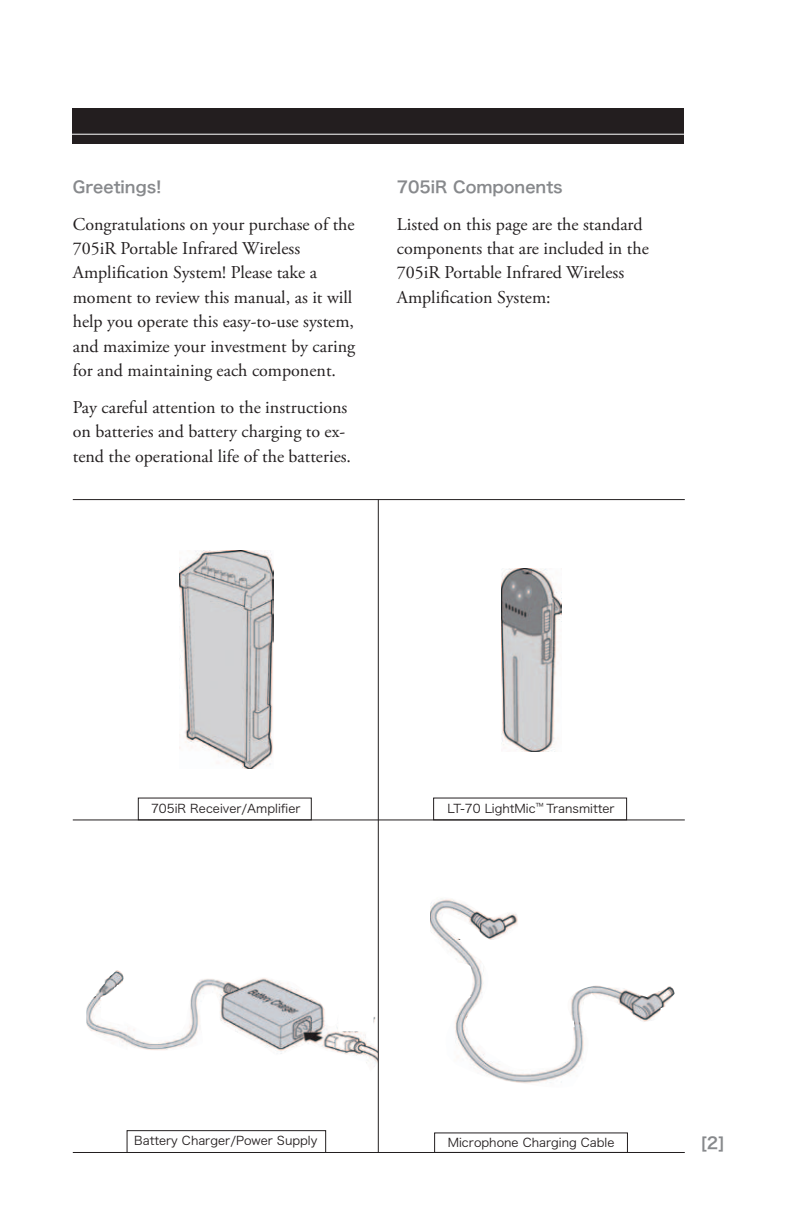
<style>
.page{position:relative;width:792px;height:1224px;background:#fff}
.page>*{position:absolute;margin:0;border:0;box-sizing:border-box;transform-origin:0 0}
.t1{font:18px/24.4px "Adobe Garamond Pro";color:#231f20}
.t2{font:16px "Hira Kaku Pro W6";color:#87898c}
.t3{font:12px "Hira Kaku Pro W3";color:#231e1f}
</style>
<div class="page">
<div style="left:72px;top:108px;width:612px;height:36px;background:#231e1f"></div>
<hr style="left:72px;top:134px;width:612px;height:1px;background:#fff">
<img style="left:180px;top:551px;width:93px;height:217px">
<img style="left:501px;top:569px;width:60px;height:183px">
<img style="left:441px;top:939px;width:234px;height:144px">
<img style="left:430px;top:899px;width:88px;height:40px">
<svg style="left:457px;top:991px;width:14px;height:14px"></svg>
<svg style="left:583px;top:993px;width:13px;height:13px"></svg>
<svg style="left:563px;top:1021px;width:12px;height:7px"></svg>
<div style="left:127px;top:1130px;width:199px;height:23px;border:1px solid #231f20"></div>
<hr style="left:73px;top:499px;width:612px;height:1px;background:#231f20">
<hr style="left:73px;top:1152px;width:612px;height:1px;background:#231f20">
<hr style="left:73px;top:819px;width:612px;height:1px;background:#231f20">
<img style="left:127px;top:965px;width:251px;height:107px">
<img style="left:86px;top:970px;width:41px;height:73px">
<div style="left:338px;top:997px;width:36px;height:35px;background:#fff"></div>
<hr style="left:378px;top:499px;width:1px;height:653px;background:#231f20">
<p class="t2" style="left:73px;top:172px;width:90px">Greetings!</p>
<p class="t1" style="left:73px;top:212px;width:284px">Congratulations on your purchase of the 705iR Portable Infrared Wireless Amplification System! Please take a moment to review this manual, as it will help you operate this easy-to-use system, and maximize your investment by caring for and maintaining each component.</p>
<p class="t1" style="left:73px;top:396px;width:280px">Pay careful attention to the instructions on batteries and battery charging to ex&shy;tend the operational life of the batteries.</p>
<p class="t2" style="left:397px;top:172px;width:167px">705iR Components</p>
<p class="t1" style="left:397px;top:212px;width:254px">Listed on this page are the standard components that are included in the<br>705iR Portable Infrared Wireless<br>Amplification System:</p>
<p class="t3" style="left:151px;top:798px;width:151px">705iR Receiver/Amplifier</p>
<p class="t3" style="left:448px;top:798px;width:169px">LT-70 LightMic<sup>™</sup> Transmitter</p>
<p class="t3" style="left:134px;top:1130px;width:185px">Battery Charger/Power Supply</p>
<p class="t3" style="left:448px;top:1131px;width:168px">Microphone Charging Cable</p>
<p class="t2" style="left:700px;top:1128px;width:26px">[2]</p>
</div>
